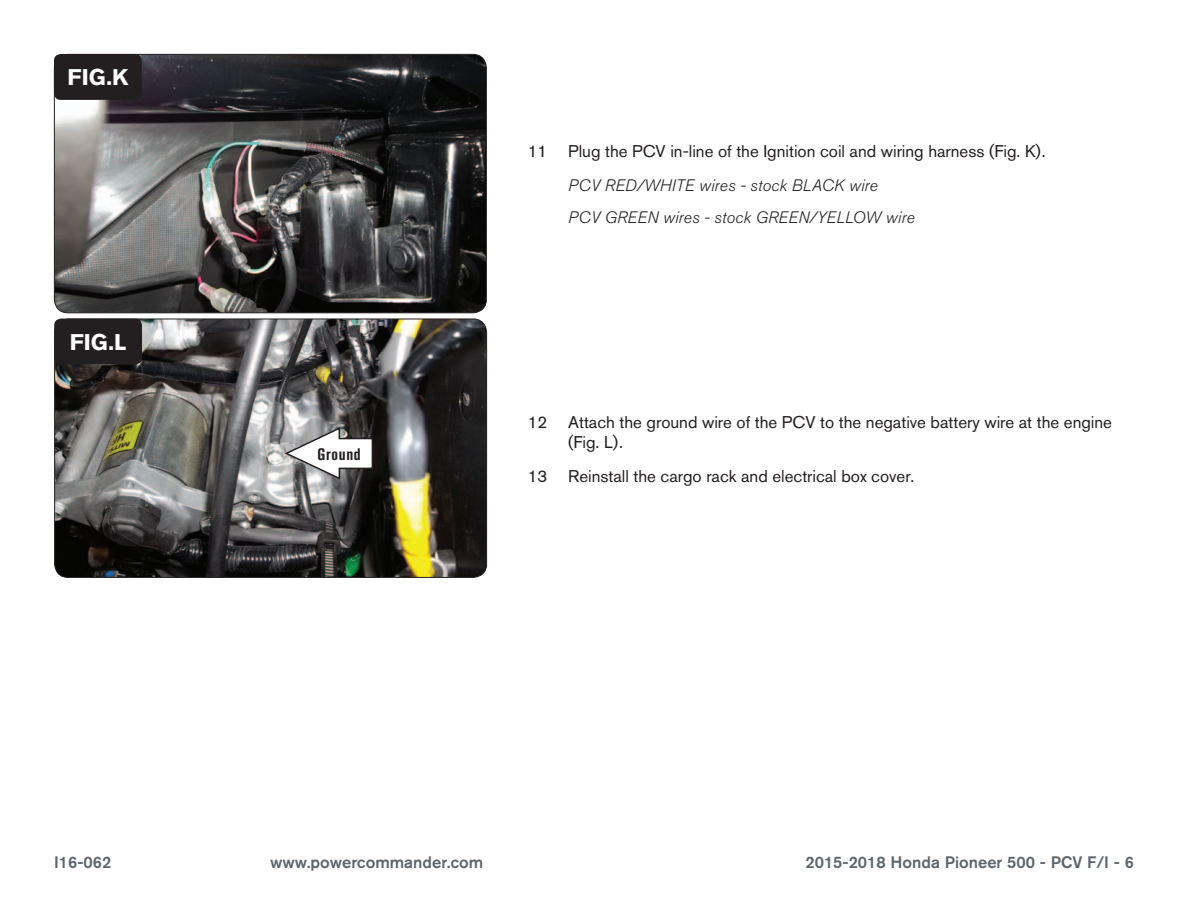
<style>
.page{position:relative;width:1188px;height:918px;background:#fff}
.page>*{position:absolute;margin:0;border:0;box-sizing:border-box;transform-origin:0 0}
.t1{font:700 22.5px "Akzidenz Grotesk BQ";color:#fff}
.Bodycopy{font:16.8px/20.2px "Akzidenz Grotesk BQ";color:#231f20}
.Bodycopy-2{font:italic 300 16.5px "Akzidenz Grotesk BQ";letter-spacing:.01em;color:#231f20}
.t2{font:500 16.5px "Akzidenz Grotesk BQ";color:#5e656c}
.Callouts{font:700 condensed 16.5px "Akzidenz Grotesk BQ";letter-spacing:.04em;color:#231f20}
</style>
<div class="page">
<img style="left:54px;top:54px;width:432px;height:259px">
<div style="left:54px;top:54px;width:433px;height:259px;border:1px solid #231f20;border-radius:14px"></div>
<div style="left:54px;top:54px;width:88px;height:46px;background:#231f20;border-radius:7px"></div>
<img style="left:55px;top:319px;width:432px;height:258px">
<div style="left:54px;top:319px;width:433px;height:259px;border:1px solid #231f20;border-radius:14px"></div>
<div style="left:54px;top:319px;width:88px;height:45px;background:#231f20;border-radius:7px"></div>
<svg style="left:283px;top:426px;width:91px;height:55px"></svg>
<p class="t1" style="left:68px;top:64px;width:62px">FIG.K</p>
<p class="t1" style="left:70px;top:329px;width:58px">FIG.L</p>
<p class="Callouts" style="left:318px;top:445px;width:45px">Ground</p>
<p class="Bodycopy" style="left:528px;top:141px;width:520px">11 Plug the PCV in-line of the Ignition coil and wiring harness (Fig. K).</p>
<p class="Bodycopy-2" style="left:568px;top:176px;width:311px">PCV RED/WHITE wires - stock BLACK wire</p>
<p class="Bodycopy-2" style="left:568px;top:208px;width:348px">PCV GREEN wires - stock GREEN/YELLOW wire</p>
<p class="Bodycopy" style="left:568px;top:412px;width:545px;text-indent:-40px">12 Attach the ground wire of the PCV to the negative battery wire at the engine (Fig. L).</p>
<p class="Bodycopy" style="left:528px;top:466px;width:388px">13 Reinstall the cargo rack and electrical box cover.</p>
<p class="t2" style="left:54px;top:852px;width:59px">I16-062</p>
<p class="t2" style="left:270px;top:852px;width:215px">www.powercommander.com</p>
<p class="t2" style="left:805px;top:852px;width:330px">2015-2018 Honda Pioneer 500 - PCV F/I - 6</p>
</div>
